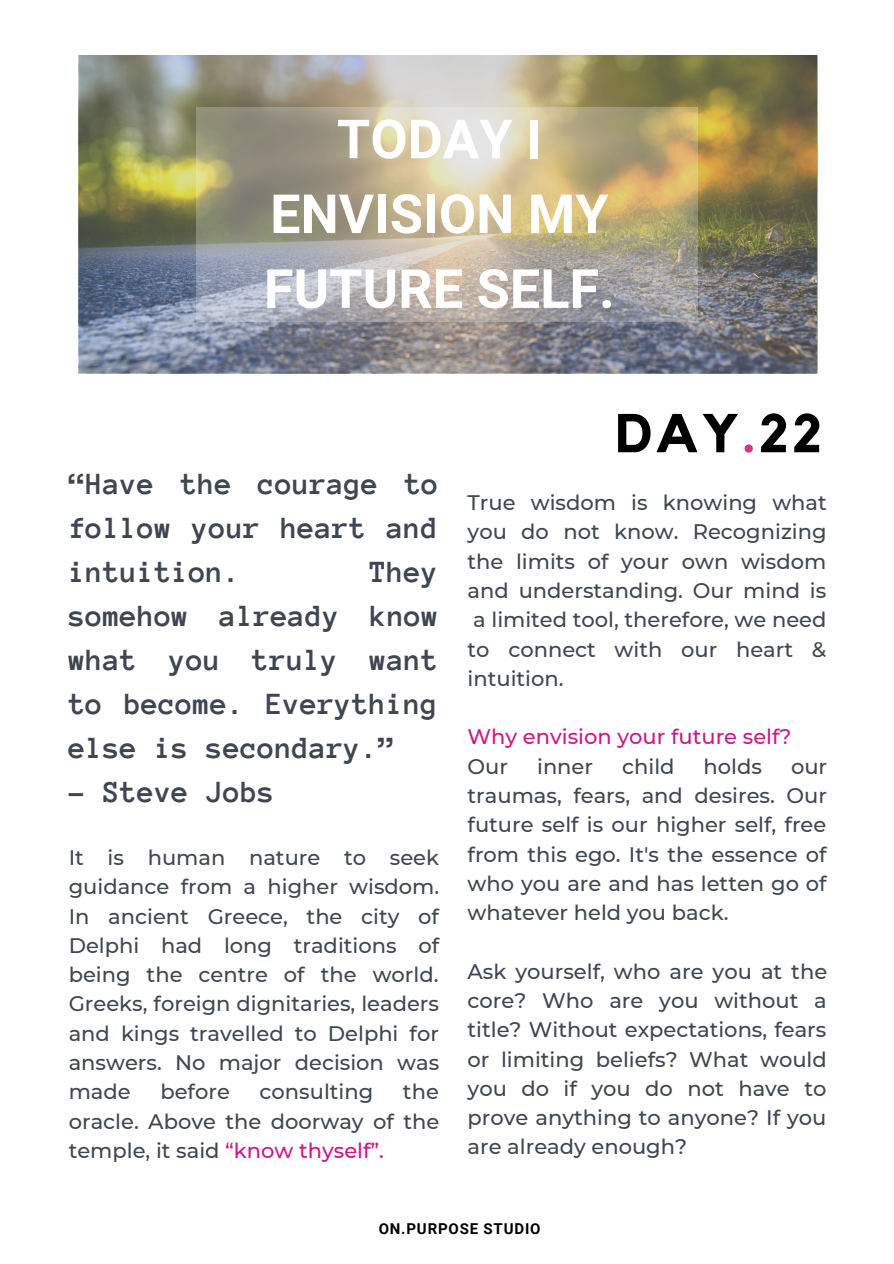
<style>
.page{position:relative;width:894px;height:1264px;background:#fff}
.page>*{position:absolute;margin:0;border:0;box-sizing:border-box;transform-origin:0 0}
.t1{font:700 54px/74.8px "Roboto";color:#fff;text-align:center}
.t2{font:700 54px "Kollektif";color:#000}
.t3{font:700 31.5px/44px "Anonymous Pro";color:#3f4652;text-align:justify}
.t4{font:500 21px/29.2px "Montserrat";color:#3f4652;text-align:justify}
.t5{font:500 21px "Montserrat";color:#cd1885}
.t6{font:700 15px "Roboto";letter-spacing:.055em;color:#000}
.s1{color:#cd1885}
.s2{color:#d13882}
</style>
<div class="page">
<img style="left:78px;top:56px;width:738px;height:317px">
<svg style="left:196px;top:108px;width:502px;height:214px;background:#b6ac96"></svg>
<p class="t1" style="left:264px;top:102px;width:352px">TODAY I<br>ENVISION MY<br>FUTURE SELF.</p>
<p class="t3" style="left:69px;top:462px;width:372px">“Have the courage to follow your heart and intuition.</p>
<p class="t3" style="left:69px;top:550px;width:371px;text-indent:301px">They somehow already know what you truly want to become. Everything else is secondary.”</p>
<p class="t3" style="left:69px;top:770px;width:208px">- Steve Jobs</p>
<p class="t4" style="left:69px;top:842px;width:372px">It is human nature to seek guidance from a higher wisdom.<br>In ancient Greece, the city of Delphi had long traditions of being the centre of the world.<br>Greeks, foreign dignitaries, leaders and kings travelled to Delphi for answers. No major decision was made</p>
<p class="t4" style="left:160px;top:1077px;width:71px">before</p>
<p class="t4" style="left:259px;top:1077px;width:115px">consulting</p>
<p class="t4" style="left:69px;top:1077px;width:372px;text-indent:334px">the oracle. Above the doorway of the temple, it said <span class="s1">“know thyself”.</span></p>
<p class="t2" style="left:615px;top:408px;width:208px">DAY<span class="s2">.</span>22</p>
<p class="t4" style="left:467px;top:488px;width:361px">True wisdom is knowing what you do not know. Recognizing the limits of your own wisdom and understanding. Our mind is a limited tool, therefore, we need to connect with our heart &amp; intuition.</p>
<p class="t5" style="left:467px;top:724px;width:325px">Why envision your future self?</p>
<p class="t4" style="left:467px;top:751px;width:42px">Our</p>
<p class="t4" style="left:537px;top:751px;width:57px">inner</p>
<p class="t4" style="left:622px;top:751px;width:54px">child</p>
<p class="t4" style="left:703px;top:751px;width:60px">holds</p>
<p class="t4" style="left:467px;top:751px;width:361px;text-indent:323px">our traumas, fears, and desires. Our future self is our higher self, free from this ego. It's the essence of who you are and has letten go of whatever held you back.</p>
<p class="t4" style="left:467px;top:956px;width:361px">Ask yourself, who are you at the core? Who are you without a title? Without expectations, fears or limiting beliefs? What would you do if you do not have to prove anything to anyone? If you are already enough?</p>
<p class="t6" style="left:378px;top:1220px;width:163px">ON.PURPOSE STUDIO</p>
</div>
